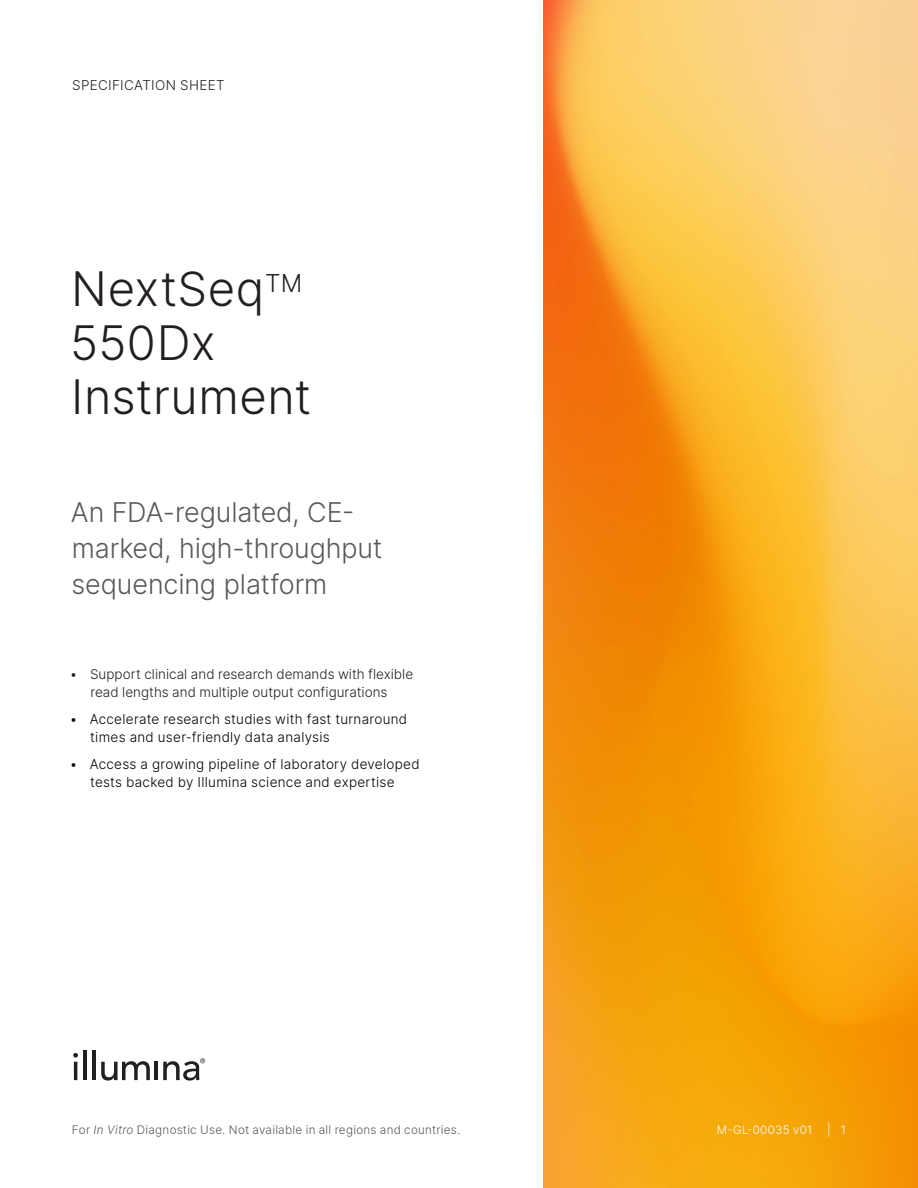
<style>
.page{position:relative;width:918px;height:1188px;background:#fff}
.page>*{position:absolute;margin:0;border:0;box-sizing:border-box;transform-origin:0 0}
.Title{font:300 47.25px/54px "Inter";letter-spacing:.005em;color:#231f20}
.Subtitle{font:300 27px/36px "Inter";letter-spacing:-.005em;color:#57585a}
.t1{font:300 13.5px/18px "Inter";letter-spacing:.02em;color:#000}
.zz_Document_Type___S{font:300 13.5px/18px "Inter";color:#231f20;text-align:center}
.zz_Document_Type___S-2{font:300 13.5px "Inter";letter-spacing:.03em;color:#231f20}
.zz_For_Research_Only{font:300 11.7px "Inter";letter-spacing:.02em;color:#57585a}
.zz_Pub_Number{font:300 11.7px "Inter";letter-spacing:.025em;color:#fff}
.s1{font-style:italic}
</style>
<div class="page">
<img style="left:543px;top:0;width:375px;height:1188px">
<hr style="left:74px;top:1062px;width:3px;height:18px;background:#231f20">
<hr style="left:83px;top:1051px;width:4px;height:29px;background:#231f20">
<hr style="left:93px;top:1051px;width:3px;height:29px;background:#231f20">
<svg style="left:101px;top:1061px;width:49px;height:20px"></svg>
<hr style="left:155px;top:1062px;width:3px;height:18px;background:#231f20">
<svg style="left:73px;top:1053px;width:5px;height:5px"></svg>
<svg style="left:163px;top:1058px;width:42px;height:23px"></svg>
<p class="zz_Document_Type___S-2" style="left:72px;top:76px;width:154px">SPECIFICATION SHEET</p>
<p class="Title" style="left:70px;top:261px;width:243px">NextSeq<sup>TM<br></sup>550Dx<br>Instrument</p>
<p class="Subtitle" style="left:71px;top:494px;width:313px">An FDA-regulated, CE&shy;marked, high-throughput sequencing platform</p>
<p class="zz_Document_Type___S" style="left:70px;top:665px;width:345px">• Support clinical and research demands with flexible read lengths and multiple output configurations</p>
<p class="t1" style="left:90px;top:710px;width:318px;text-indent:-21px">• Accelerate research studies with fast turnaround times and user-friendly data analysis</p>
<p class="t1" style="left:70px;top:755px;width:352px;text-align:center">• Access a growing pipeline of laboratory developed tests backed by Illumina science and expertise</p>
<p class="zz_For_Research_Only" style="left:72px;top:1121px;width:390px">For <span class="s1">In Vitro</span> Diagnostic Use. Not available in all regions and countries.</p>
<p class="zz_Pub_Number" style="left:717px;top:1121px;width:97px">M-GL-00035 v01</p>
<p class="zz_Pub_Number" style="left:827px;top:1121px;width:20px">| 1</p>
</div>
